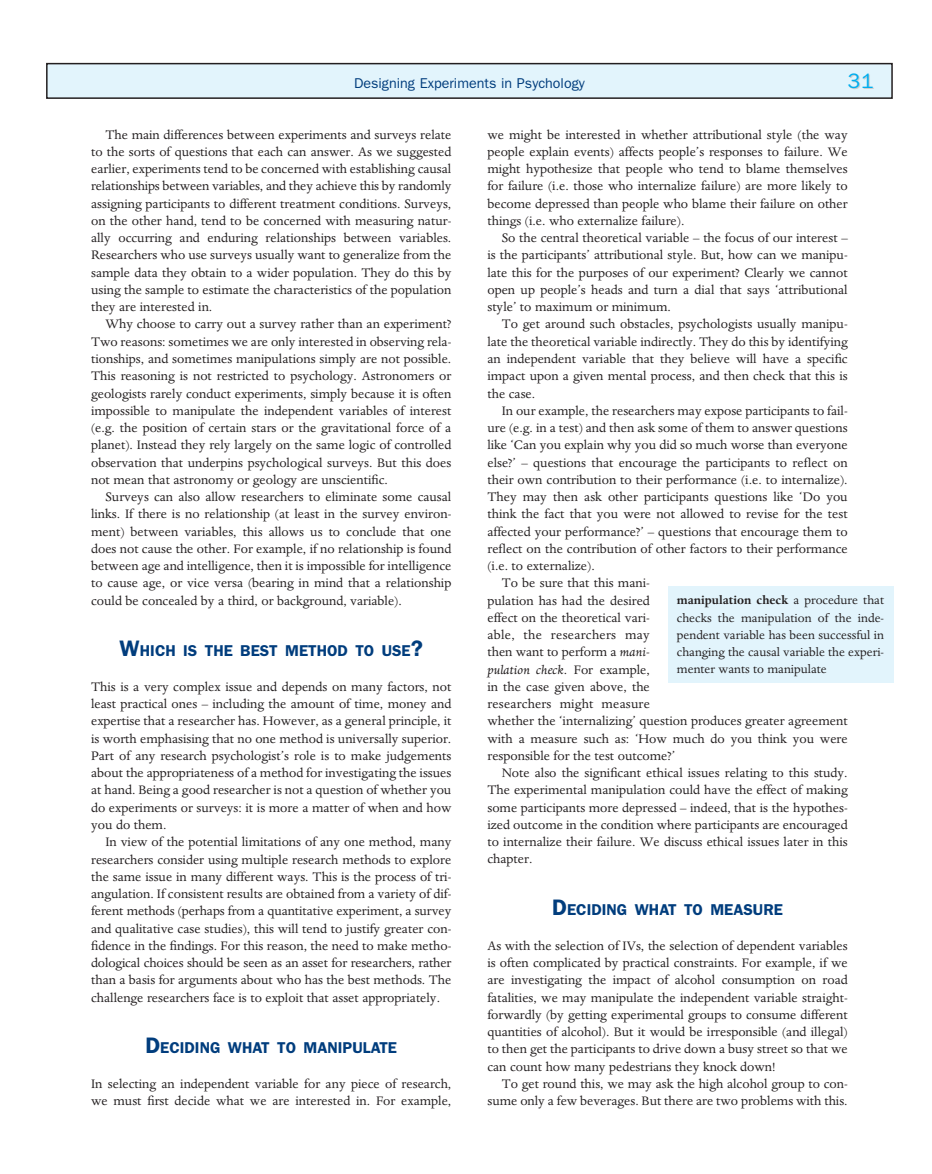
<style>
.page{position:relative;width:932px;height:1174px;background:#fff}
.page>*{position:absolute;margin:0;border:0;box-sizing:border-box;transform-origin:0 0}
.t1{font:21px "Franklin Gothic";color:#00aeef}
.t2{font:600 15.75px "Franklin Gothic";color:#013d7d}
.t3{font:14.25px/17.2px "Dante";color:#231f20;text-align:justify}
.t4{font:14.25px "Franklin Gothic";color:#013d7d}
.t5{font:italic 14.25px "Dante";color:#231f20}
.t6{font:14.25px "Dante";letter-spacing:.02em;color:#231f20}
.t7{font:13.5px/17.2px "Dante";color:#231f20;text-align:justify}
.s1{font-size:22.5px}
.s2{font-style:italic}
.s3{font-style:normal}
.s4{font-weight:700}
</style>
<div class="page">
<svg style="left:46px;top:62px;width:848px;height:621px"></svg>
<p class="t4" style="left:354px;top:78px;width:232px">Designing Experiments in Psychology</p>
<h1 class="t1" style="left:847px;top:73px;width:28px">31</h1>
<p class="t3" style="left:91px;top:127px;width:361px;text-indent:14px">The main differences between experiments and surveys relate to the sorts of questions that each can answer. As we suggested earlier, experiments tend to be concerned with establishing causal relationships between variables, and they achieve this by randomly assigning participants to different treatment conditions. Surveys, on the other hand, tend to be concerned with measuring natur&shy;ally occurring and enduring relationships between variables.<br>Researchers who use surveys usually want to generalize from the sample data they obtain to a wider population. They do this by using the sample to estimate the characteristics of the population they are interested in.</p>
<p class="t3" style="left:91px;top:317px;width:361px;text-indent:14px">Why choose to carry out a survey rather than an experiment?<br>Two reasons: sometimes we are only interested in observing rela&shy;tionships, and sometimes manipulations simply are not possible.<br>This reasoning is not restricted to psychology. Astronomers or geologists rarely conduct experiments, simply because it is often impossible to manipulate the independent variables of interest (e.g. the position of certain stars or the gravitational force of a planet). Instead they rely largely on the same logic of controlled observation that underpins psychological surveys. But this does not mean that astronomy or geology are unscientific.</p>
<p class="t3" style="left:91px;top:489px;width:361px;text-indent:14px">Surveys can also allow researchers to eliminate some causal links. If there is no relationship (at least in the survey environ&shy;ment) between variables, this allows us to conclude that one does not cause the other. For example, if no relationship is found between age and intelligence, then it is impossible for intelligence to cause age, or vice versa (bearing in mind that a relationship could be concealed by a third, or background, variable).</p>
<p class="t2" style="left:120px;top:645px;width:305px"><span class="s1">W</span>HICH IS THE BEST METHOD TO USE<span class="s1">?</span></p>
<p class="t3" style="left:91px;top:679px;width:361px">This is a very complex issue and depends on many factors, not least practical ones – including the amount of time, money and expertise that a researcher has. However, as a general principle, it is worth emphasising that no one method is universally superior.<br>Part of any research psychologist’s role is to make judgements about the appropriateness of a method for investigating the issues at hand. Being a good researcher is not a question of whether you do experiments or surveys: it is more a matter of when and how you do them.</p>
<p class="t3" style="left:91px;top:834px;width:361px;text-indent:14px">In view of the potential limitations of any one method, many researchers consider using multiple research methods to explore the same issue in many different ways. This is the process of tri&shy;angulation. If consistent results are obtained from a variety of dif&shy;ferent methods (perhaps from a quantitative experiment, a survey and qualitative case studies), this will tend to justify greater con&shy;fidence in the findings. For this reason, the need to make metho&shy;dological choices should be seen as an asset for researchers, rather than a basis for arguments about who has the best methods. The challenge researchers face is to exploit that asset appropriately.</p>
<p class="t2" style="left:145px;top:1042px;width:253px"><span class="s1">D</span>ECIDING WHAT TO MANIPULATE</p>
<p class="t3" style="left:91px;top:1076px;width:361px">In selecting an independent variable for any piece of research, we must first decide what we are interested in. For example,</p>
<p class="t3" style="left:487px;top:127px;width:361px">we might be interested in whether attributional style (the way people explain events) affects people’s responses to failure. We might hypothesize that people who tend to blame themselves for failure (i.e. those who internalize failure) are more likely to become depressed than people who blame their failure on other things (i.e. who externalize failure).</p>
<p class="t3" style="left:487px;top:230px;width:361px;text-indent:14px">So the central theoretical variable – the focus of our interest – is the participants’ attributional style. But, how can we manipu&shy;late this for the purposes of our experiment? Clearly we cannot open up people’s heads and turn a dial that says ‘attributional style’ to maximum or minimum.</p>
<p class="t3" style="left:487px;top:317px;width:361px;text-indent:14px">To get around such obstacles, psychologists usually manipu&shy;late the theoretical variable indirectly. They do this by identifying an independent variable that they believe will have a specific impact upon a given mental process, and then check that this is the case.</p>
<p class="t3" style="left:501px;top:403px;width:347px">In our example, the researchers may expose participants to fail-</p>
<p class="t3" style="left:487px;top:420px;width:361px">ure (e.g. in a test) and then ask some of them to answer questions</p>
<p class="t3" style="left:487px;top:437px;width:361px">like ‘Can you explain why you did so much worse than everyone</p>
<p class="t3" style="left:487px;top:455px;width:361px">else?’ – questions that encourage the participants to reflect on</p>
<p class="t3" style="left:487px;top:472px;width:361px">their own contribution to their performance (i.e. to internalize).</p>
<p class="t3" style="left:487px;top:489px;width:361px">They may then ask other participants questions like ‘Do you</p>
<p class="t3" style="left:487px;top:506px;width:361px">think the fact that you were not allowed to revise for the test</p>
<p class="t3" style="left:487px;top:524px;width:361px">affected your performance?’ – questions that encourage them to</p>
<p class="t3" style="left:487px;top:541px;width:361px">reflect on the contribution of other factors to their performance</p>
<p class="t3" style="left:487px;top:558px;width:109px">(i.e. to externalize).</p>
<p class="t3" style="left:501px;top:575px;width:150px">To be sure that this mani-</p>
<p class="t3" style="left:487px;top:593px;width:164px">pulation has had the desired</p>
<p class="t3" style="left:487px;top:610px;width:164px">effect on the theoretical vari-</p>
<p class="t6" style="left:487px;top:629px;width:164px">able, the researchers may</p>
<p class="t3" style="left:487px;top:644px;width:164px">then want to perform a <span class="s2">mani-</span></p>
<p class="t5" style="left:487px;top:664px;width:164px">pulation check<span class="s3">. For example,</span></p>
<p class="t3" style="left:487px;top:679px;width:164px">in the case given above, the</p>
<p class="t3" style="left:487px;top:696px;width:164px">researchers might measure</p>
<p class="t3" style="left:487px;top:713px;width:361px">whether the ‘internalizing’ question produces greater agreement</p>
<p class="t3" style="left:487px;top:731px;width:362px">with a measure such as: ‘How much do you think you were</p>
<p class="t3" style="left:487px;top:748px;width:189px">responsible for the test outcome?’</p>
<p class="t3" style="left:501px;top:765px;width:347px">Note also the significant ethical issues relating to this study.</p>
<p class="t3" style="left:487px;top:782px;width:361px">The experimental manipulation could have the effect of making</p>
<p class="t3" style="left:487px;top:800px;width:361px">some participants more depressed – indeed, that is the hypothes-</p>
<p class="t3" style="left:487px;top:817px;width:361px">ized outcome in the condition where participants are encouraged</p>
<p class="t3" style="left:487px;top:834px;width:361px">to internalize their failure. We discuss ethical issues later in this</p>
<p class="t3" style="left:487px;top:851px;width:46px">chapter.</p>
<p class="t2" style="left:552px;top:904px;width:232px"><span class="s1">D</span>ECIDING WHAT TO MEASURE</p>
<p class="t3" style="left:487px;top:938px;width:361px">As with the selection of IVs, the selection of dependent variables is often complicated by practical constraints. For example, if we are investigating the impact of alcohol consumption on road fatalities, we may manipulate the independent variable straight&shy;forwardly (by getting experimental groups to consume different quantities of alcohol). But it would be irresponsible (and illegal) to then get the participants to drive down a busy street so that we can count how many pedestrians they knock down!</p>
<p class="t3" style="left:487px;top:1076px;width:361px;text-align:right">To get round this, we may ask the high alcohol group to con&shy;sume only a few beverages. But there are two problems with this.</p>
<p class="t7" style="left:676px;top:593px;width:208px"><span class="s4">manipulation check</span> a procedure that checks the manipulation of the inde&shy;pendent variable has been successful in changing the causal variable the experi&shy;menter wants to manipulate</p>
</div>
